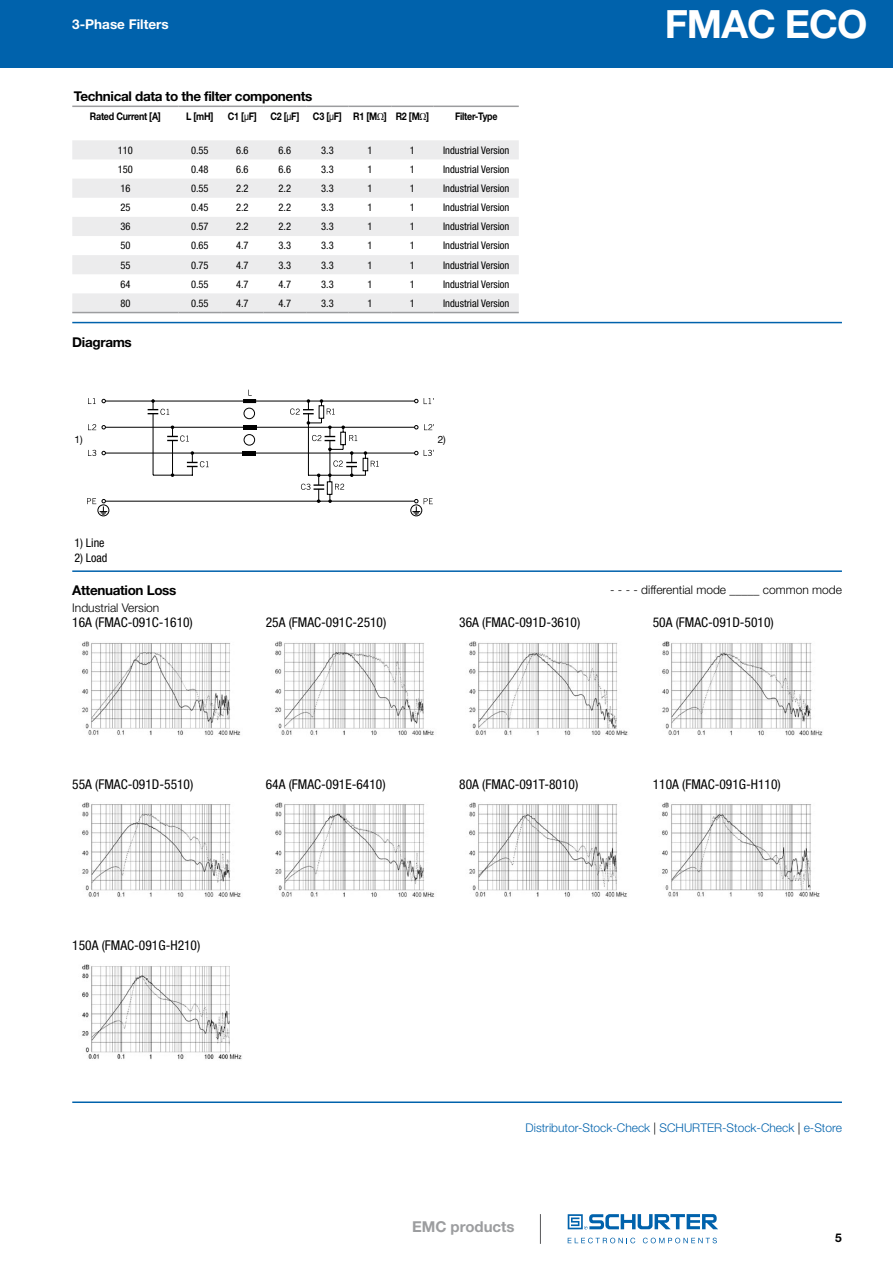
<style>
.page{position:relative;width:893px;height:1263px;background:#fff}
.page>*{position:absolute;margin:0;border:0;box-sizing:border-box;transform-origin:0 0}
.t1{font:700 39px "Helvetica Neue LT";letter-spacing:-.025em;color:#fff}
.t2{font:700 15px "Helvetica Neue LT";color:#9c9d9f}
.t3{font:condensed 13.5px "Helvetica Neue LT";color:#000}
.t4{font:700 13.5px "Helvetica Neue LT";letter-spacing:-.025em;color:#000}
.t5{font:700 13.5px "Helvetica Neue LT";color:#fff}
.t6{font:300 12px "Helvetica Neue LT";color:#000}
.t7{font:300 12px "Helvetica Neue LT";color:#0062ac}
.t8{font:condensed 12px "Helvetica Neue LT";color:#000}
.t9{font:condensed 10.5px "Helvetica Neue LT";color:#000}
.t10{font:700 10.5px "Helvetica Neue LT";letter-spacing:-.025em;color:#000;scale:.85 1}
.t11{font:10.05px "Helvetica Neue LT";color:#000}
.s1{font-family:"Arial Unicode MS";font-weight:400}
.s2{color:#000}
</style>
<div class="page">
<div style="left:0;top:0;width:893px;height:68px;background:#0062ac"></div>
<svg style="left:568px;top:1214px;width:150px;height:15px"></svg>
<svg style="left:568px;top:1238px;width:67px;height:5px"></svg>
<svg style="left:643px;top:1238px;width:74px;height:5px"></svg>
<hr style="left:540px;top:1214px;width:1px;height:30px;background:#58585a">
<svg style="left:72px;top:140px;width:447px;height:172px;fill:#ececed"></svg>
<hr style="left:72px;top:106px;width:107px;height:1px;background:#9c9d9f">
<hr style="left:179px;top:106px;width:42px;height:1px;background:#9c9d9f">
<hr style="left:221px;top:106px;width:43px;height:1px;background:#9c9d9f">
<hr style="left:264px;top:106px;width:42px;height:1px;background:#9c9d9f">
<hr style="left:306px;top:106px;width:43px;height:1px;background:#9c9d9f">
<hr style="left:349px;top:106px;width:42px;height:1px;background:#9c9d9f">
<hr style="left:391px;top:106px;width:43px;height:1px;background:#9c9d9f">
<hr style="left:434px;top:106px;width:85px;height:1px;background:#9c9d9f">
<hr style="left:72px;top:312px;width:107px;height:1px;background:#9c9d9f">
<hr style="left:179px;top:312px;width:42px;height:1px;background:#9c9d9f">
<hr style="left:221px;top:312px;width:43px;height:1px;background:#9c9d9f">
<hr style="left:264px;top:312px;width:42px;height:1px;background:#9c9d9f">
<hr style="left:306px;top:312px;width:43px;height:1px;background:#9c9d9f">
<hr style="left:349px;top:312px;width:42px;height:1px;background:#9c9d9f">
<hr style="left:391px;top:312px;width:43px;height:1px;background:#9c9d9f">
<hr style="left:434px;top:312px;width:85px;height:1px;background:#9c9d9f">
<hr style="left:72px;top:322px;width:770px;height:1px;background:#0062ac">
<svg style="left:87px;top:390px;width:347px;height:126px"></svg>
<hr style="left:72px;top:570px;width:770px;height:2px;background:#0062ac">
<img style="left:82px;top:641px;width:159px;height:95px">
<img style="left:275px;top:641px;width:159px;height:95px">
<img style="left:469px;top:641px;width:159px;height:95px">
<img style="left:662px;top:641px;width:161px;height:95px">
<img style="left:82px;top:802px;width:159px;height:95px">
<img style="left:275px;top:802px;width:160px;height:95px">
<img style="left:469px;top:802px;width:158px;height:95px">
<img style="left:662px;top:802px;width:158px;height:95px">
<img style="left:82px;top:964px;width:160px;height:96px">
<hr style="left:72px;top:1101px;width:770px;height:2px;background:#0062ac">
<p class="t5" style="left:72px;top:16px;width:98px">3-Phase Filters</p>
<h1 class="t1" style="left:665px;top:0;width:204px">FMAC ECO</h1>
<p class="t4" style="left:74px;top:88px;width:240px">Technical data to the filter components</p>
<p class="t10" style="left:90px;top:109px;width:85px">Rated Current [A]</p>
<p class="t10" style="left:186px;top:109px;width:34px">L [mH]</p>
<p class="t10" style="left:228px;top:109px;width:35px">C1 [<span class="s1">μ</span>F]</p>
<p class="t10" style="left:270px;top:109px;width:35px">C2 [<span class="s1">μ</span>F]</p>
<p class="t10" style="left:313px;top:109px;width:138px">C3 [<span class="s1">μ</span>F] R1 [M<span class="s1">Ω</span>] R2 [M<span class="s1">Ω</span>]</p>
<p class="t10" style="left:455px;top:109px;width:51px">Filter-Type</p>
<p class="t9" style="left:118px;top:144px;width:17px">110</p>
<p class="t9" style="left:191px;top:144px;width:19px">0.55</p>
<p class="t9" style="left:236px;top:144px;width:14px">6.6</p>
<p class="t9" style="left:279px;top:144px;width:14px">6.6</p>
<p class="t9" style="left:321px;top:144px;width:14px">3.3</p>
<p class="t9" style="left:367px;top:144px;width:7px">1</p>
<p class="t9" style="left:410px;top:144px;width:7px">1</p>
<p class="t9" style="left:443px;top:144px;width:68px">Industrial Version</p>
<p class="t9" style="left:118px;top:163px;width:17px">150</p>
<p class="t9" style="left:191px;top:163px;width:19px">0.48</p>
<p class="t9" style="left:236px;top:163px;width:14px">6.6</p>
<p class="t9" style="left:279px;top:163px;width:14px">6.6</p>
<p class="t9" style="left:321px;top:163px;width:14px">3.3</p>
<p class="t9" style="left:367px;top:163px;width:7px">1</p>
<p class="t9" style="left:410px;top:163px;width:7px">1</p>
<p class="t9" style="left:443px;top:163px;width:68px">Industrial Version</p>
<p class="t9" style="left:120px;top:182px;width:12px">16</p>
<p class="t9" style="left:191px;top:182px;width:19px">0.55</p>
<p class="t9" style="left:236px;top:182px;width:14px">2.2</p>
<p class="t9" style="left:279px;top:182px;width:14px">2.2</p>
<p class="t9" style="left:321px;top:182px;width:14px">3.3</p>
<p class="t9" style="left:367px;top:182px;width:7px">1</p>
<p class="t9" style="left:410px;top:182px;width:7px">1</p>
<p class="t9" style="left:443px;top:182px;width:68px">Industrial Version</p>
<p class="t9" style="left:120px;top:201px;width:12px">25</p>
<p class="t9" style="left:191px;top:201px;width:19px">0.45</p>
<p class="t9" style="left:236px;top:201px;width:14px">2.2</p>
<p class="t9" style="left:279px;top:201px;width:14px">2.2</p>
<p class="t9" style="left:321px;top:201px;width:14px">3.3</p>
<p class="t9" style="left:367px;top:201px;width:7px">1</p>
<p class="t9" style="left:410px;top:201px;width:7px">1</p>
<p class="t9" style="left:443px;top:201px;width:68px">Industrial Version</p>
<p class="t9" style="left:120px;top:220px;width:12px">36</p>
<p class="t9" style="left:191px;top:220px;width:19px">0.57</p>
<p class="t9" style="left:236px;top:220px;width:14px">2.2</p>
<p class="t9" style="left:279px;top:220px;width:14px">2.2</p>
<p class="t9" style="left:321px;top:220px;width:14px">3.3</p>
<p class="t9" style="left:367px;top:220px;width:7px">1</p>
<p class="t9" style="left:410px;top:220px;width:7px">1</p>
<p class="t9" style="left:443px;top:220px;width:68px">Industrial Version</p>
<p class="t9" style="left:120px;top:240px;width:12px">50</p>
<p class="t9" style="left:191px;top:240px;width:19px">0.65</p>
<p class="t9" style="left:236px;top:240px;width:14px">4.7</p>
<p class="t9" style="left:279px;top:240px;width:14px">3.3</p>
<p class="t9" style="left:321px;top:240px;width:14px">3.3</p>
<p class="t9" style="left:367px;top:240px;width:7px">1</p>
<p class="t9" style="left:410px;top:240px;width:7px">1</p>
<p class="t9" style="left:443px;top:240px;width:68px">Industrial Version</p>
<p class="t9" style="left:120px;top:259px;width:12px">55</p>
<p class="t9" style="left:191px;top:259px;width:19px">0.75</p>
<p class="t9" style="left:236px;top:259px;width:14px">4.7</p>
<p class="t9" style="left:279px;top:259px;width:14px">3.3</p>
<p class="t9" style="left:321px;top:259px;width:14px">3.3</p>
<p class="t9" style="left:367px;top:259px;width:7px">1</p>
<p class="t9" style="left:410px;top:259px;width:7px">1</p>
<p class="t9" style="left:443px;top:259px;width:68px">Industrial Version</p>
<p class="t9" style="left:120px;top:278px;width:12px">64</p>
<p class="t9" style="left:191px;top:278px;width:19px">0.55</p>
<p class="t9" style="left:236px;top:278px;width:14px">4.7</p>
<p class="t9" style="left:279px;top:278px;width:14px">4.7</p>
<p class="t9" style="left:321px;top:278px;width:14px">3.3</p>
<p class="t9" style="left:367px;top:278px;width:7px">1</p>
<p class="t9" style="left:410px;top:278px;width:7px">1</p>
<p class="t9" style="left:443px;top:278px;width:68px">Industrial Version</p>
<p class="t9" style="left:120px;top:297px;width:12px">80</p>
<p class="t9" style="left:191px;top:297px;width:19px">0.55</p>
<p class="t9" style="left:236px;top:297px;width:14px">4.7</p>
<p class="t9" style="left:279px;top:297px;width:14px">4.7</p>
<p class="t9" style="left:321px;top:297px;width:14px">3.3</p>
<p class="t9" style="left:367px;top:297px;width:7px">1</p>
<p class="t9" style="left:410px;top:297px;width:7px">1</p>
<p class="t9" style="left:443px;top:297px;width:68px">Industrial Version</p>
<p class="t4" style="left:72px;top:333px;width:61px">Diagrams</p>
<p class="t11" style="left:74px;top:433px;width:10px">1)</p>
<p class="t11" style="left:438px;top:433px;width:10px">2)</p>
<p class="t8" style="left:74px;top:536px;width:32px">1) Line</p>
<p class="t8" style="left:74px;top:551px;width:35px">2) Load</p>
<p class="t4" style="left:72px;top:582px;width:106px">Attenuation Loss</p>
<p class="t6" style="left:610px;top:582px;width:233px">- - - - differential mode _____ common mode</p>
<p class="t6" style="left:72px;top:600px;width:89px">Industrial Version</p>
<p class="t3" style="left:72px;top:614px;width:122px">16A (FMAC-091C-1610)</p>
<p class="t3" style="left:266px;top:614px;width:122px">25A (FMAC-091C-2510)</p>
<p class="t3" style="left:459px;top:614px;width:123px">36A (FMAC-091D-3610)</p>
<p class="t3" style="left:653px;top:614px;width:123px">50A (FMAC-091D-5010)</p>
<p class="t3" style="left:72px;top:776px;width:123px">55A (FMAC-091D-5510)</p>
<p class="t3" style="left:266px;top:776px;width:121px">64A (FMAC-091E-6410)</p>
<p class="t3" style="left:459px;top:776px;width:121px">80A (FMAC-091T-8010)</p>
<p class="t3" style="left:653px;top:776px;width:130px">110A (FMAC-091G-H110)</p>
<p class="t3" style="left:72px;top:938px;width:130px">150A (FMAC-091G-H210)</p>
<p class="t7" style="left:526px;top:1120px;width:318px">Distributor-Stock-Check <span class="s2">|</span> SCHURTER-Stock-Check <span class="s2">|</span> e-Store</p>
<h2 class="t2" style="left:412px;top:1217px;width:104px">EMC products</h2>
</div>
